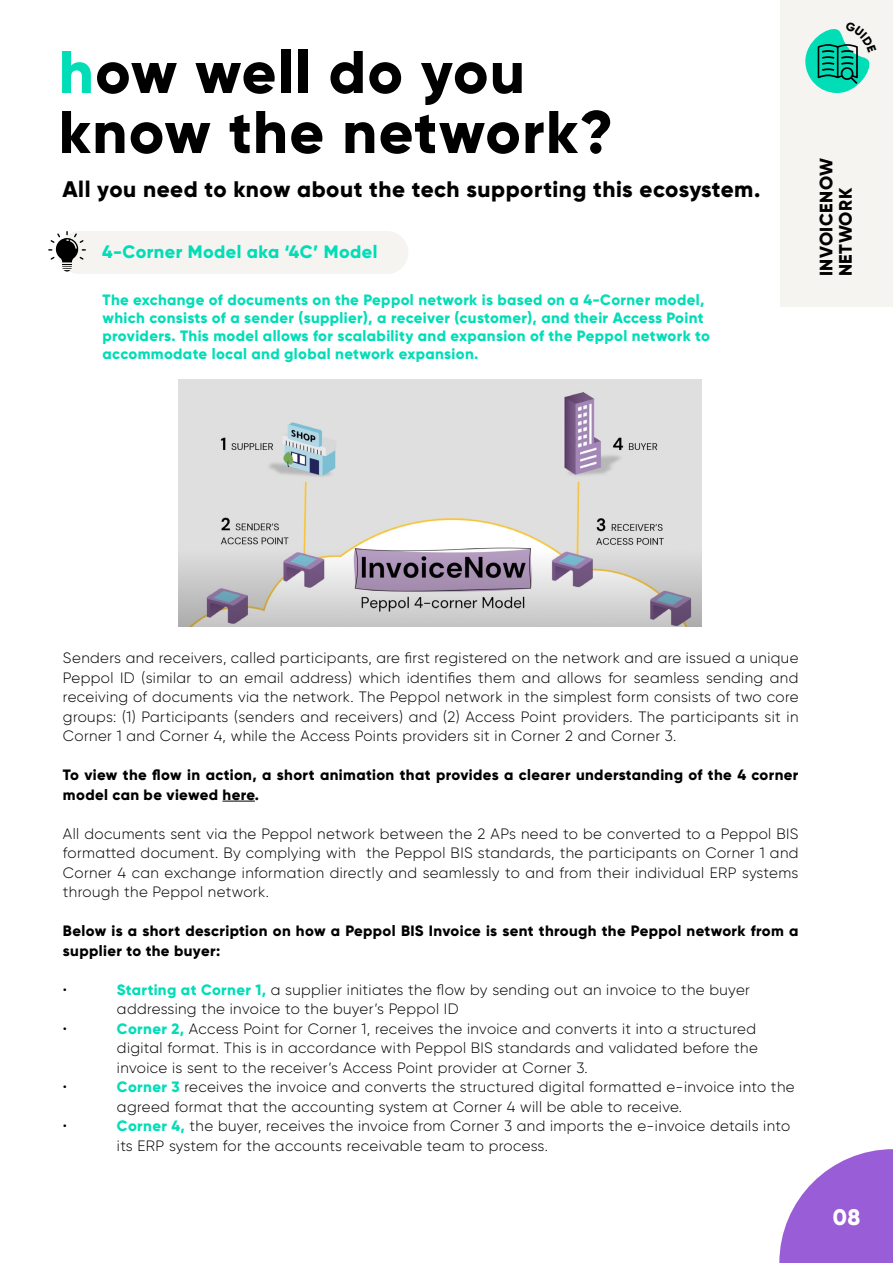
<style>
.page{position:relative;width:893px;height:1263px;background:#fff}
.page>*{position:absolute;margin:0;border:0;box-sizing:border-box;transform-origin:0 0}
.t1{font:800 60px/60px "Gilroy";letter-spacing:.025em;color:#000}
.t2{font:800 22.5px "Gilroy";letter-spacing:.025em;color:#000}
.t3{font:800 22.5px "Gilroy";color:#fff}
.t4{font:800 18px "Gilroy";letter-spacing:.025em;color:#00ddb7}
.t5{font:800 18px/19.5px "Gilroy";letter-spacing:.025em;color:#000}
.t6{font:300 15px/19.5px "Gilroy";letter-spacing:.025em;color:#000;text-align:justify}
.t7{font:800 15px/18px "Gilroy";letter-spacing:.025em;color:#00ddb7}
.t8{font:800 15px/19.5px "Gilroy";letter-spacing:.025em;color:#000}
.s1{color:#00ddb7}
.s2{font-weight:800;color:#00ddb7}
</style>
<div class="page">
<div style="left:781px;top:0;width:112px;height:306px;background:#f5f4f0"></div>
<svg style="left:779px;top:1149px;width:114px;height:114px"></svg>
<hr style="left:223px;top:801px;width:32px;height:1px;background:#000">
<div style="left:58px;top:231px;width:350px;height:43px;background:#f5f4f0;border-radius:22px"></div>
<svg style="left:48px;top:231px;width:38px;height:41px"></svg>
<img style="left:179px;top:380px;width:522px;height:247px">
<svg style="left:805px;top:29px;width:65px;height:64px"></svg>
<h1 class="t1" style="left:59px;top:42px;width:556px"><span class="s1">h</span>ow well do you know the network?</h1>
<h2 class="t2" style="left:62px;top:174px;width:699px">All you need to know about the tech supporting this ecosystem.</h2>
<p class="t4" style="left:102px;top:240px;width:277px">4-Corner Model aka ‘4C’ Model</p>
<p class="t7" style="left:103px;top:290px;width:609px">The exchange of documents on the Peppol network is based on a 4-Corner model, which consists of a sender (supplier), a receiver (customer), and their Access Point providers. This model allows for scalability and expansion of the Peppol network to accommodate local and global network expansion.</p>
<p class="t5" style="left:816px;top:276px;width:119px;rotate:-90deg">INVOICENOW<br>NETWORK</p>
<p class="t6" style="left:63px;top:648px;width:737px">Senders and receivers, called participants, are first registered on the network and are issued a unique Peppol ID (similar to an email address) which identifies them and allows for seamless sending and receiving of documents via the network. The Peppol network in the simplest form consists of two core groups: (1) Participants (senders and receivers) and (2) Access Point providers. The participants sit in Corner 1 and Corner 4, while the Access Points providers sit in Corner 2 and Corner 3.</p>
<p class="t8" style="left:63px;top:765px;width:737px">To view the flow in action, a short animation that provides a clearer understanding of the 4 corner model can be viewed here.</p>
<p class="t6" style="left:63px;top:823px;width:737px">All documents sent via the Peppol network between the 2 APs need to be converted to a Peppol BIS formatted document. By complying with the Peppol BIS standards, the participants on Corner 1 and Corner 4 can exchange information directly and seamlessly to and from their individual ERP systems through the Peppol network.</p>
<p class="t8" style="left:63px;top:921px;width:737px">Below is a short description on how a Peppol BIS Invoice is sent through the Peppol network from a supplier to the buyer:</p>
<p class="t6" style="left:63px;top:979px;width:6px">•</p>
<p class="t6" style="left:117px;top:979px;width:634px"><span class="s2">Starting at Corner 1,</span> a supplier initiates the flow by sending out an invoice to the buyer addressing the invoice to the buyer’s Peppol ID</p>
<p class="t6" style="left:63px;top:1018px;width:6px">•</p>
<p class="t6" style="left:117px;top:1018px;width:642px"><span class="s2">Corner 2,</span> Access Point for Corner 1, receives the invoice and converts it into a structured digital format. This is in accordance with Peppol BIS standards and validated before the invoice is sent to the receiver’s Access Point provider at Corner 3.</p>
<p class="t6" style="left:63px;top:1077px;width:6px">•</p>
<p class="t6" style="left:117px;top:1077px;width:679px"><span class="s2">Corner 3</span> receives the invoice and converts the structured digital formatted e-invoice into the agreed format that the accounting system at Corner 4 will be able to receive.</p>
<p class="t6" style="left:63px;top:1116px;width:6px">•</p>
<p class="t6" style="left:117px;top:1116px;width:675px"><span class="s2">Corner 4,</span> the buyer, receives the invoice from Corner 3 and imports the e-invoice details into its ERP system for the accounts receivable team to process.</p>
<h2 class="t3" style="left:833px;top:1203px;width:29px">08</h2>
</div>
